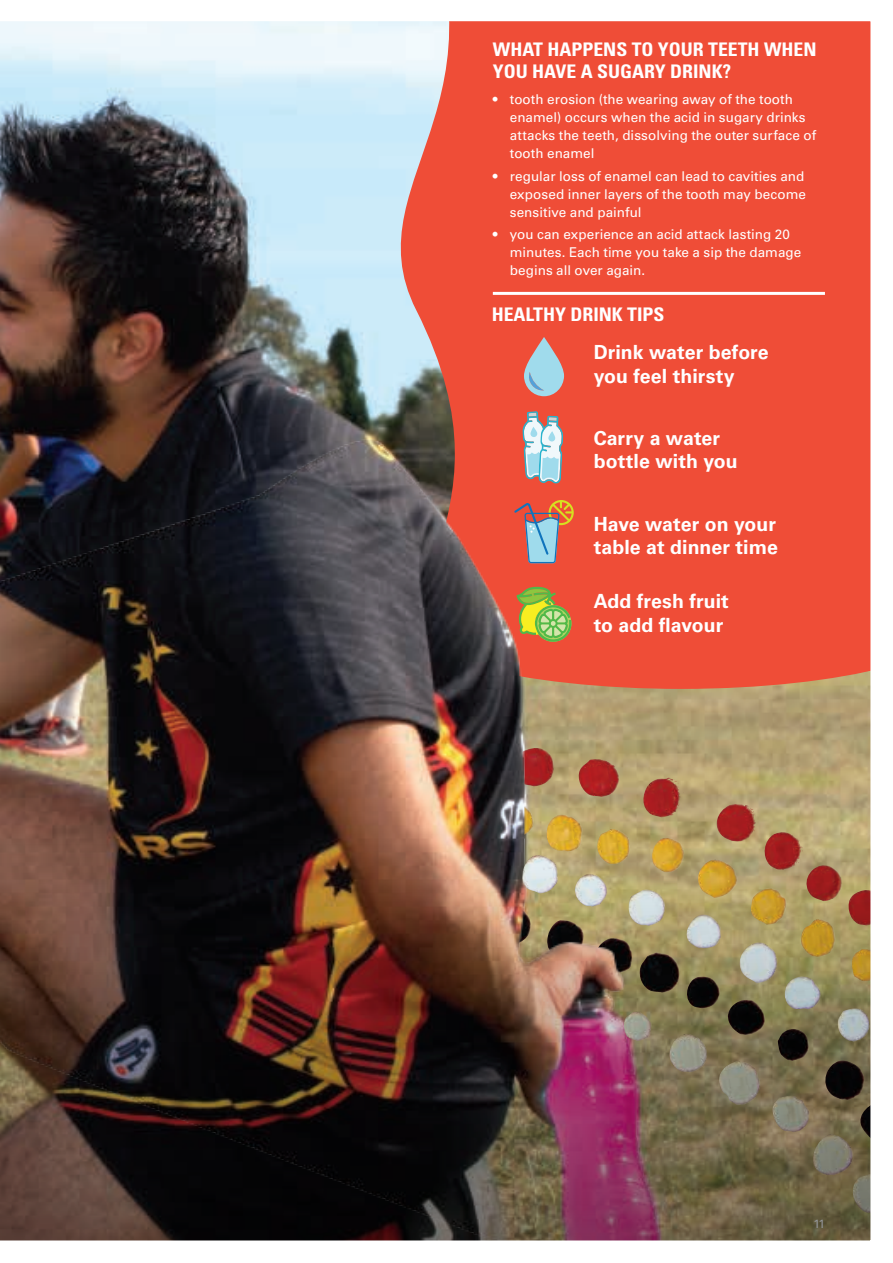
<style>
.page{position:relative;width:893px;height:1263px;background:#fff}
.page>*{position:absolute;margin:0;border:0;box-sizing:border-box;transform-origin:0 0}
.t1{font:700 19.5px/23.4px "Univers LT Std";letter-spacing:.005em;color:#fff}
.t2{font:700 condensed 18.75px/21.8px "Univers LT Std";color:#fff;scale:1.05 1}
.t3{font:13.5px/18px "Univers LT Std";color:#fff}
.t4{font:12px "Univers LT Std";color:#939598}
</style>
<div class="page">
<img style="left:0;top:21px;width:871px;height:1220px">
<h2 class="t2" style="left:493px;top:38px;width:310px">WHAT HAPPENS TO YOUR TEETH WHEN<br>YOU HAVE A SUGARY DRINK?</h2>
<p class="t3" style="left:510px;top:91px;width:308px;text-indent:-17px">• tooth erosion (the wearing away of the tooth enamel) occurs when the acid in sugary drinks attacks the teeth, dissolving the outer surface of tooth enamel</p>
<p class="t3" style="left:510px;top:167px;width:298px;text-indent:-17px">• regular loss of enamel can lead to cavities and exposed inner layers of the tooth may become sensitive and painful</p>
<p class="t3" style="left:510px;top:225px;width:293px;text-indent:-17px">• you can experience an acid attack lasting 20 minutes. Each time you take a sip the damage begins all over again.</p>
<h2 class="t2" style="left:492px;top:303px;width:166px">HEALTHY DRINK TIPS</h2>
<h1 class="t1" style="left:594px;top:341px;width:177px">Drink water before you feel thirsty</h1>
<h1 class="t1" style="left:594px;top:426px;width:146px">Carry a water bottle with you</h1>
<h1 class="t1" style="left:594px;top:512px;width:186px">Have water on your table at dinner time</h1>
<h1 class="t1" style="left:594px;top:590px;width:137px">Add fresh fruit to add flavour</h1>
<p class="t4" style="left:813px;top:1216px;width:13px">11</p>
</div>
